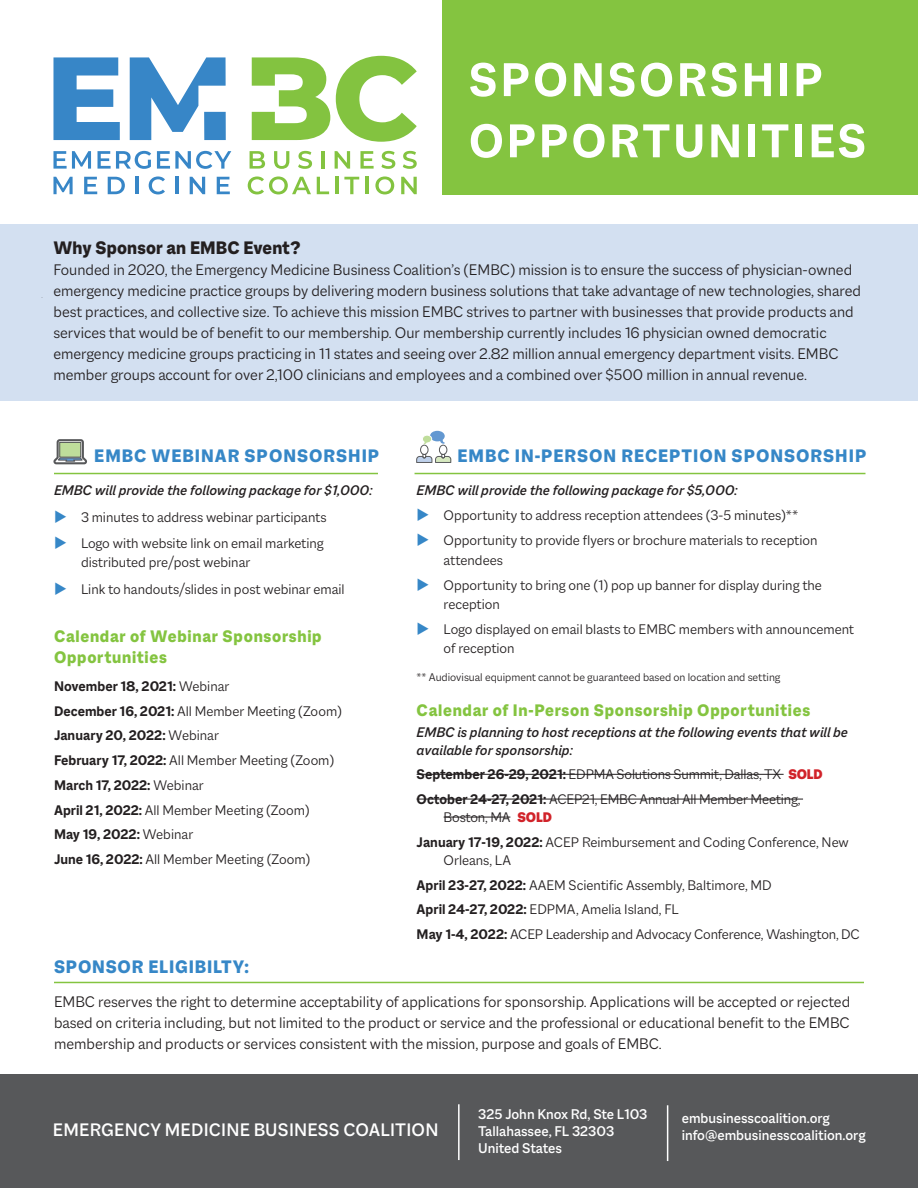
<style>
.page{position:relative;width:918px;height:1188px;background:#fff}
.page>*{position:absolute;margin:0;border:0;box-sizing:border-box;transform-origin:0 0}
.subhead{font:700 51px/61.2px "Macklin Sans";letter-spacing:.05em;color:#fff}
.subhead_2{font:800 19.5px "Macklin Sans";letter-spacing:.05em;color:#3687c7}
.body_text_large{font:500 19.5px "Macklin Sans";letter-spacing:.01em;color:#fff}
.body_text{font:800 19.5px "Macklin Sans";letter-spacing:.01em;color:#231f20}
.subhead_2-2{font:800 18px/21px "Macklin Sans";letter-spacing:.04em;color:#84c440}
.body_text-2{font:300 16.5px/21px "Macklin Sans";color:#231f20;text-align:justify}
.body_text-3{font:500 15.15px/17px "Macklin Sans";color:#fff}
.bullet{font:300 15px/19.5px "Macklin Sans";color:#231f20}
.body_text-4{font:italic 500 15px/18px "Macklin Sans";color:#231f20}
.bullet-2{font:700 15px "Macklin Sans";color:#231f20}
.body_text-5{font:300 12px "Macklin Sans";color:#231f20}
.s1{color:#3687c7}
.s2{font-weight:300}
.s3{font-weight:700}
.s4{font-weight:900;color:#d1232a}
</style>
<div class="page">
<hr style="left:417px;top:774px;width:367px;height:1px;background:#231f20">
<hr style="left:417px;top:799px;width:386px;height:1px;background:#231f20">
<hr style="left:444px;top:817px;width:66px;height:1px;background:#231f20">
<hr style="left:54px;top:982px;width:810px;height:1px;background:#84c440">
<div style="left:0;top:1074px;width:918px;height:114px;background:#57585a"></div>
<hr style="left:458px;top:1104px;width:2px;height:56px;background:#fff">
<hr style="left:667px;top:1105px;width:1px;height:56px;background:#fff">
<hr style="left:54px;top:473px;width:324px;height:1px;background:#84c440">
<div style="left:0;top:224px;width:918px;height:177px;background:#d3e0f1"></div>
<svg style="left:53px;top:57px;width:173px;height:83px"></svg>
<svg style="left:252px;top:56px;width:165px;height:86px"></svg>
<svg style="left:53px;top:151px;width:38px;height:18px"></svg>
<svg style="left:98px;top:151px;width:53px;height:18px"></svg>
<svg style="left:157px;top:151px;width:74px;height:18px"></svg>
<svg style="left:53px;top:177px;width:20px;height:17px"></svg>
<svg style="left:84px;top:177px;width:13px;height:17px"></svg>
<svg style="left:108px;top:177px;width:17px;height:17px"></svg>
<hr style="left:135px;top:177px;width:3px;height:17px;background:#3786c7">
<svg style="left:149px;top:176px;width:16px;height:18px"></svg>
<hr style="left:175px;top:177px;width:3px;height:17px;background:#3786c7">
<svg style="left:190px;top:177px;width:15px;height:17px"></svg>
<svg style="left:217px;top:177px;width:13px;height:17px"></svg>
<svg style="left:250px;top:151px;width:15px;height:18px"></svg>
<svg style="left:274px;top:151px;width:15px;height:18px"></svg>
<svg style="left:298px;top:151px;width:14px;height:18px"></svg>
<hr style="left:321px;top:151px;width:3px;height:18px;background:#83c340">
<svg style="left:335px;top:151px;width:15px;height:18px"></svg>
<svg style="left:360px;top:151px;width:14px;height:18px"></svg>
<svg style="left:381px;top:151px;width:14px;height:18px"></svg>
<svg style="left:403px;top:151px;width:14px;height:18px"></svg>
<svg style="left:248px;top:176px;width:63px;height:18px"></svg>
<svg style="left:317px;top:177px;width:12px;height:17px"></svg>
<hr style="left:335px;top:177px;width:3px;height:17px;background:#83c340">
<svg style="left:344px;top:177px;width:15px;height:17px"></svg>
<hr style="left:365px;top:177px;width:3px;height:17px;background:#83c340">
<svg style="left:375px;top:176px;width:19px;height:18px"></svg>
<svg style="left:401px;top:177px;width:16px;height:17px"></svg>
<div style="left:443px;top:0;width:475px;height:195px;background:#84c440"></div>
<hr style="left:415px;top:473px;width:450px;height:1px;background:#84c440">
<svg style="left:53px;top:439px;width:34px;height:25px"></svg>
<svg style="left:416px;top:431px;width:35px;height:32px"></svg>
<p class="subhead" style="left:469px;top:49px;width:399px">SPONSORSHIP<br>OPPORTUNITIES</p>
<p class="body_text" style="left:53px;top:237px;width:249px">Why Sponsor an EMBC Event?</p>
<p class="body_text-2" style="left:53px;top:259px;width:809px;text-align:left">Founded in 2020, the Emergency Medicine Business Coalition’s (EMBC) mission is to ensure the success of physician-owned emergency medicine practice groups by delivering modern business solutions that take advantage of new technologies, shared best practices, and collective size. To achieve this mission EMBC strives to partner with businesses that provide products and services that would be of benefit to our membership. Our membership currently includes 16 physician owned democratic emergency medicine groups practicing in 11 states and seeing over 2.82 million annual emergency department visits. EMBC member groups account for over 2,100 clinicians and employees and a combined over $500 million in annual revenue.</p>
<p class="subhead_2" style="left:94px;top:445px;width:286px">EMBC WEBINAR SPONSORSHIP</p>
<p class="body_text-4" style="left:54px;top:481px;width:320px">EMBC will provide the following package for $1,000:</p>
<p class="bullet" style="left:54px;top:507px;width:274px"><span class="s1">◆</span> 3 minutes to address webinar participants</p>
<p class="bullet" style="left:81px;top:533px;width:244px;text-indent:-27px"><span class="s1">◆</span> Logo with website link on email marketing distributed pre/post webinar</p>
<p class="bullet" style="left:54px;top:579px;width:292px"><span class="s1">◆</span> Link to handouts/slides in post webinar email</p>
<p class="subhead_2-2" style="left:54px;top:626px;width:269px">Calendar of Webinar Sponsorship<br>Opportunities</p>
<p class="bullet-2" style="left:54px;top:677px;width:177px">November 18, 2021: <span class="s2">Webinar</span></p>
<p class="bullet" style="left:54px;top:701px;width:289px"><span class="s3">December 16, 2021:</span> All Member Meeting (Zoom)</p>
<p class="bullet-2" style="left:54px;top:727px;width:166px">January 20, 2022: <span class="s2">Webinar</span></p>
<p class="bullet" style="left:54px;top:750px;width:282px"><span class="s3">February 17, 2022:</span> All Member Meeting (Zoom)</p>
<p class="bullet-2" style="left:54px;top:776px;width:151px">March 17, 2022: <span class="s2">Webinar</span></p>
<p class="bullet" style="left:54px;top:800px;width:257px"><span class="s3">April 21, 2022:</span> All Member Meeting (Zoom)</p>
<p class="bullet-2" style="left:54px;top:826px;width:141px">May 19, 2022: <span class="s2">Webinar</span></p>
<p class="bullet" style="left:54px;top:849px;width:258px"><span class="s3">June 16, 2022:</span> All Member Meeting (Zoom)</p>
<p class="subhead_2" style="left:458px;top:445px;width:410px">EMBC IN-PERSON RECEPTION SPONSORSHIP</p>
<p class="body_text-4" style="left:417px;top:481px;width:323px">EMBC will provide the following package for $5,000:</p>
<p class="bullet" style="left:417px;top:506px;width:383px"><span class="s1">◆</span> Opportunity to address reception attendees (3-5 minutes)**</p>
<p class="bullet" style="left:444px;top:530px;width:375px;text-indent:-27px"><span class="s1">◆</span> Opportunity to provide flyers or brochure materials to reception attendees</p>
<p class="bullet" style="left:444px;top:575px;width:380px;text-indent:-27px"><span class="s1">◆</span> Opportunity to bring one (1) pop up banner for display during the reception</p>
<p class="bullet" style="left:444px;top:619px;width:412px;text-indent:-27px"><span class="s1">◆</span> Logo displayed on email blasts to EMBC members with announcement of reception</p>
<p class="body_text-5" style="left:417px;top:671px;width:365px">** Audiovisual equipment cannot be guaranteed based on location and setting</p>
<p class="subhead_2-2" style="left:417px;top:700px;width:395px">Calendar of In-Person Sponsorship Opportunities</p>
<p class="body_text-4" style="left:417px;top:723px;width:433px">EMBC is planning to host receptions at the following events that will be available for sponsorship:</p>
<p class="bullet" style="left:417px;top:765px;width:408px"><span class="s3">September 26-29, 2021:</span> EDPMA Solutions Summit, Dallas, TX <span class="s4">SOLD</span></p>
<p class="bullet" style="left:444px;top:790px;width:358px;line-height:18px;text-indent:-27px"><span class="s3">October 24-27, 2021:</span> ACEP21, EMBC Annual All Member Meeting,<br>Boston, MA <span class="s4">SOLD</span></p>
<p class="bullet" style="left:444px;top:833px;width:407px;line-height:18px;text-indent:-27px"><span class="s3">January 17-19, 2022:</span> ACEP Reimbursement and Coding Conference, New<br>Orleans, LA</p>
<p class="bullet" style="left:417px;top:875px;width:357px"><span class="s3">April 23-27, 2022:</span> AAEM Scientific Assembly, Baltimore, MD</p>
<p class="bullet" style="left:417px;top:900px;width:264px"><span class="s3">April 24-27, 2022:</span> EDPMA, Amelia Island, FL</p>
<p class="bullet" style="left:417px;top:924px;width:445px"><span class="s3">May 1-4, 2022:</span> ACEP Leadership and Advocacy Conference, Washington, DC</p>
<p class="subhead_2" style="left:54px;top:955px;width:196px">SPONSOR ELIGIBILTY:</p>
<p class="body_text-2" style="left:54px;top:991px;width:798px">EMBC reserves the right to determine acceptability of applications for sponsorship. Applications will be accepted or rejected based on criteria including, but not limited to the product or service and the professional or educational benefit to the EMBC membership and products or services consistent with the mission, purpose and goals of EMBC.</p>
<p class="body_text_large" style="left:53px;top:1119px;width:387px">EMERGENCY MEDICINE BUSINESS COALITION</p>
<p class="body_text-3" style="left:478px;top:1105px;width:171px">325 John Knox Rd, Ste L103<br>Tallahassee, FL 32303</p>
<p class="body_text-3" style="left:478px;top:1140px;width:85px">United States</p>
<p class="body_text-3" style="left:682px;top:1109px;width:150px">embusinesscoalition.org</p>
<p class="body_text-3" style="left:682px;top:1126px;width:185px">info@embusinesscoalition.org</p>
</div>
